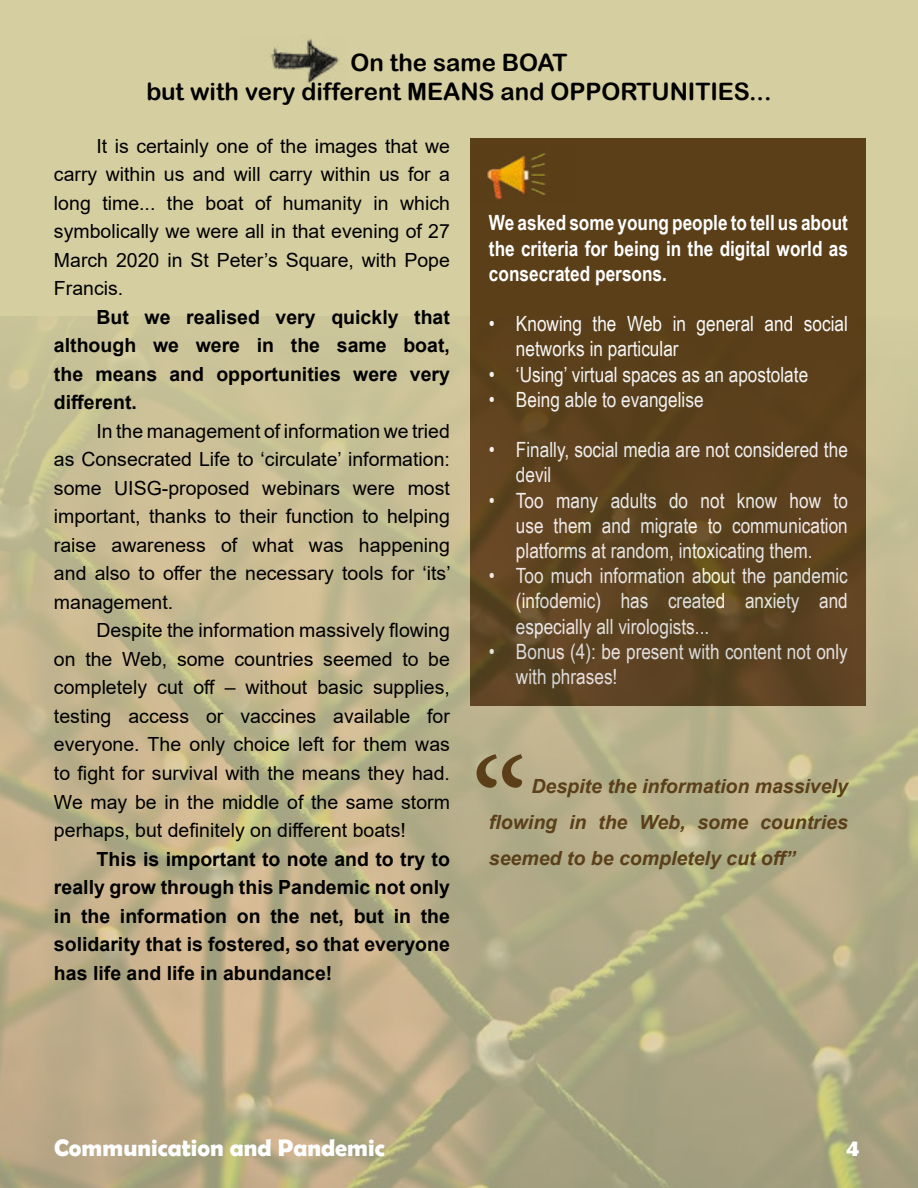
<style>
.page{position:relative;width:918px;height:1188px;background:#d5cea1}
.page>*{position:absolute;margin:0;border:0;box-sizing:border-box;transform-origin:0 0}
.t1{font:145.5px "Minion Pro";color:#5a3f19}
.t2{font:24px/28.8px "Arial Rounded MT Bold";color:#000;text-align:center}
.t3{font:700 24px "Berlin Sans FB Demi";color:#fff}
.t4{font:21px/25.2px "Arial Narrow";color:#fff}
.t5{font:700 21px/25.2px "Arial Narrow";color:#fff;text-align:justify}
.t6{font:19.5px/28.5px "Arial";color:#000;text-align:justify}
.t7{font:700 19.5px/28.5px "Arial";color:#000;text-align:justify}
.t8{font:italic 700 19.5px/36px "Arial";color:#5a3f19;text-align:right}
</style>
<div class="page">
<img style="left:270px;top:39px;width:69px;height:47px">
<div style="left:470px;top:139px;width:396px;height:567px;background:#5a3f19"></div>
<img style="left:487px;top:153px;width:59px;height:47px">
<img style="left:0;top:316px;width:918px;height:872px">
<p class="t2" style="left:146px;top:48px;width:627px">On the same BOAT<br>but with very different MEANS and OPPORTUNITIES...</p>
<p class="t6" style="left:54px;top:132px;width:397px;text-indent:43px">It is certainly one of the images that we carry within us and will carry within us for a long time... the boat of humanity in which symbolically we were all in that evening of 27<br>March 2020 in St Peter’s Square, with Pope Francis.</p>
<p class="t7" style="left:54px;top:303px;width:398px;text-indent:43px">But we realised very quickly that although we were in the same boat, the means and opportunities were very different.</p>
<p class="t6" style="left:54px;top:417px;width:398px;text-indent:43px">In the management of information we tried as Consecrated Life to ‘circulate’ information: some UISG-proposed webinars were most important, thanks to their function to helping raise awareness of what was happening and also to offer the necessary tools for ‘its’ management.</p>
<p class="t6" style="left:54px;top:616px;width:398px;text-indent:43px">Despite the information massively flowing on the Web, some countries seemed to be completely cut off – without basic supplies, testing access or vaccines available for everyone. The only choice left for them was to fight for survival with the means they had.<br>We may be in the middle of the same storm perhaps, but definitely on different boats!</p>
<p class="t7" style="left:54px;top:845px;width:398px;text-indent:43px">This is important to note and to try to really grow through this Pandemic not only in the information on the net, but in the solidarity that is fostered, so that everyone has life and life in abundance!</p>
<p class="t5" style="left:489px;top:209px;width:360px">We asked some young people to tell us about the criteria for being in the digital world as consecrated persons.</p>
<p class="t4" style="left:516px;top:310px;width:333px;text-indent:-27px">• Knowing the Web in general and social networks in particular</p>
<p class="t4" style="left:489px;top:361px;width:321px">• ‘Using’ virtual spaces as an apostolate</p>
<p class="t4" style="left:489px;top:386px;width:216px">• Being able to evangelise</p>
<p class="t4" style="left:516px;top:436px;width:333px;text-indent:-27px">• Finally, social media are not considered the devil</p>
<p class="t4" style="left:516px;top:487px;width:333px;text-align:justify;text-indent:-27px">• Too many adults do not know how to use them and migrate to communication platforms at random, intoxicating them.</p>
<p class="t4" style="left:516px;top:562px;width:333px;text-align:justify;text-indent:-27px">• Too much information about the pandemic (infodemic) has created anxiety and especially all virologists...</p>
<p class="t4" style="left:516px;top:638px;width:333px;text-indent:-27px">• Bonus (4): be present with content not only with phrases!</p>
<h1 class="t1" style="left:470px;top:714px;width:59px">“</h1>
<p class="t8" style="left:489px;top:769px;width:360px">Despite the information massively flowing in the Web, some countries</p>
<p class="t8" style="left:489px;top:841px;width:308px">seemed to be completely cut off”</p>
<p class="t3" style="left:54px;top:1134px;width:332px">Communication and Pandemic</p>
<p class="t3" style="left:846px;top:1134px;width:15px">4</p>
</div>
